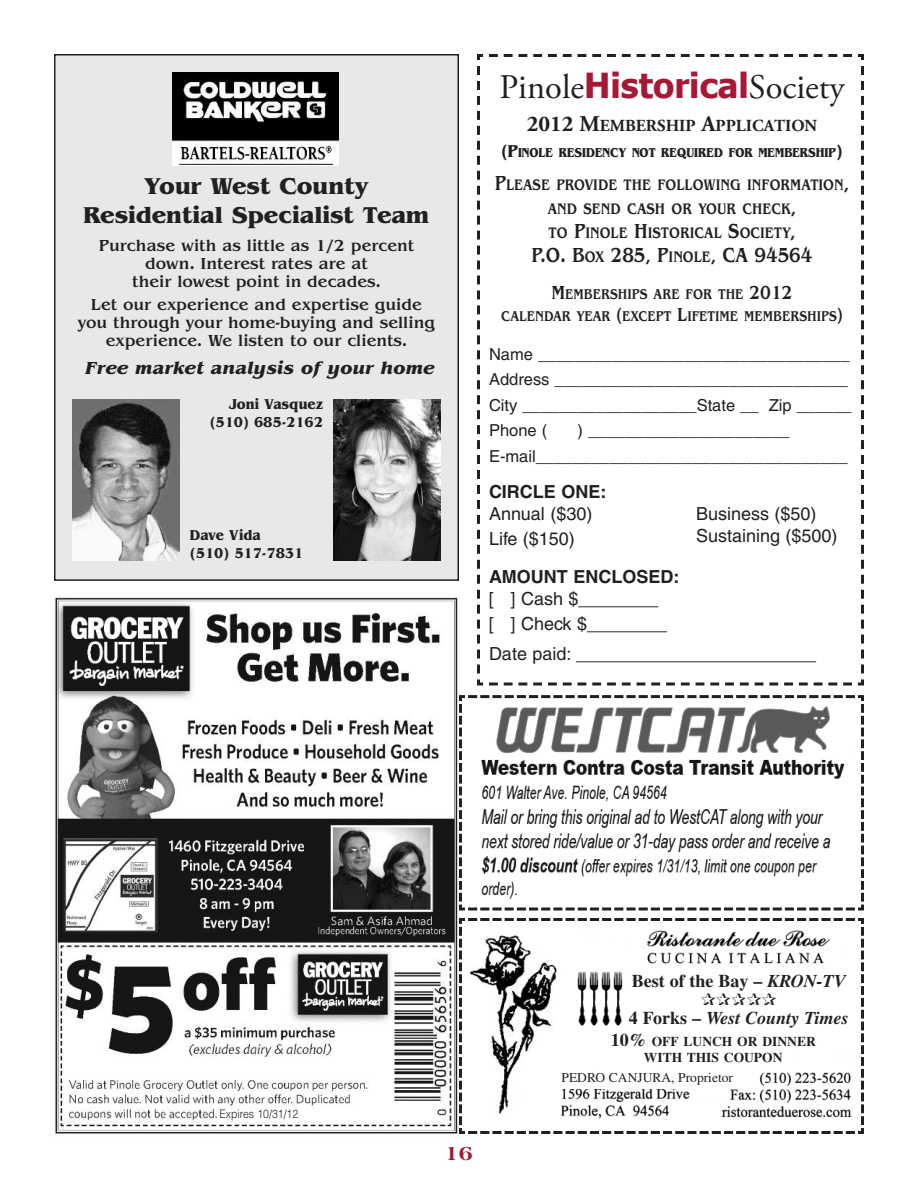
<style>
.page{position:relative;width:918px;height:1188px;background:#fff}
.page>*{position:absolute;margin:0;border:0;box-sizing:border-box;transform-origin:0 0}
.t1{font:34.5px "Adobe Garamond Pro";color:#231f20}
.t2{font:700 24px/28.8px "Benguiat";color:#231f20;text-align:center}
.t3{font:500 21px "Benguiat";color:#231f20;scale:.85 1}
.t4{font:800 21px "Americana";color:#a61836}
.t5{font:18px/21.6px "Helvetica";color:#231f20}
.t6{font:italic 700 18px "Benguiat";color:#231f20}
.t7{font:700 18px "Helvetica";color:#231f20}
.t8{font:italic 700 18px "Times";color:#231f20}
.t9{font:700 18px "Times";color:#231f20}
.t10{font:700 16.8px "Adobe Garamond Pro";color:#231f20}
.t11{font:16.5px/25.5px "Helvetica";color:#231f20}
.t12{font:500 16.5px/18px "Benguiat";color:#231f20;text-align:center}
.t13{font:16.5px "Zapf Dingbats";color:#231f20}
.t14{font:500 15.75px/24px "Benguiat";color:#231f20;text-align:center;scale:.85 1}
.t15{font:700 15px/18px "Benguiat";color:#231f20;text-align:right;scale:.9 1}
.t16{font:500 14.7px/22.5px "Benguiat";color:#231f20;text-align:center;scale:.85 1}
.t17{font:700 13.5px "Benguiat";color:#231f20;scale:.85 1}
.t18{font:700 13.5px/16.5px "Times";color:#231f20;text-align:center}
.t19{font:13.5px "Times";color:#231f20}
.t20{font:300 11.7px "Helvetica";color:#231f20;scale:.89 1}
.s1{font-family:"Tahoma";font-weight:700;color:#a61836}
.s2{font-size:22.5px}
.s3{font-size:18px}
.s4{font-size:21px}
.s5{font-size:15.75px}
.s6{font-size:19.5px}
.s7{font-style:italic}
.s8{font-style:normal}
</style>
<div class="page">
<svg style="left:477px;top:54px;width:387px;height:632px"></svg>
<div style="left:488px;top:70px;width:368px;height:74px;background:#fff"></div>
<div style="left:488px;top:174px;width:368px;height:102px;background:#fff"></div>
<div style="left:694px;top:506px;width:162px;height:54px;background:#fff"></div>
<div style="left:488px;top:568px;width:368px;height:104px;background:#fff"></div>
<div style="left:488px;top:284px;width:368px;height:55px;background:#fff"></div>
<hr style="left:852px;top:291px;width:4px;height:169px;background:#fff">
<div style="left:488px;top:346px;width:368px;height:158px;background:#fff"></div>
<div style="left:488px;top:506px;width:162px;height:54px;background:#fff"></div>
<img style="left:54px;top:597px;width:404px;height:537px">
<div style="left:55px;top:55px;width:403px;height:525px;background:#e7e8e9"></div>
<div style="left:54px;top:54px;width:405px;height:527px;border:2px solid #231f20"></div>
<img style="left:173px;top:72px;width:165px;height:92px">
<img style="left:72px;top:399px;width:108px;height:162px">
<img style="left:333px;top:399px;width:108px;height:162px">
<svg style="left:459px;top:695px;width:405px;height:439px"></svg>
<div style="left:501px;top:930px;width:354px;height:198px;background:#fff"></div>
<img style="left:561px;top:930px;width:291px;height:189px">
<div style="left:627px;top:973px;width:223px;height:58px;background:#fff"></div>
<div style="left:557px;top:1071px;width:178px;height:17px;background:#fff"></div>
<svg style="left:576px;top:970px;width:12px;height:60px"></svg>
<img style="left:578px;top:971px;width:8px;height:54px">
<svg style="left:588px;top:970px;width:12px;height:60px"></svg>
<img style="left:590px;top:971px;width:8px;height:54px">
<svg style="left:600px;top:970px;width:12px;height:60px"></svg>
<img style="left:602px;top:971px;width:8px;height:54px">
<svg style="left:612px;top:970px;width:12px;height:60px"></svg>
<img style="left:614px;top:971px;width:8px;height:54px">
<img style="left:466px;top:932px;width:91px;height:186px">
<h1 class="t1" style="left:499px;top:74px;width:347px">Pinole<span class="s1">Historical</span>Society</h1>
<p class="t10" style="left:527px;top:119px;width:292px"><span class="s2">2012 M</span>EMBERSHIP <span class="s2">A</span>PPLICATION</p>
<p class="t17" style="left:501px;top:147px;width:403px"><span class="s3">(P</span>INOLE RESIDENCY NOT REQUIRED FOR MEMBERSHIP<span class="s3">)</span></p>
<p class="t14" style="left:495px;top:175px;width:419px"><span class="s4">P</span>LEASE PROVIDE THE FOLLOWING INFORMATION<span class="s4">,<br></span>AND SEND CASH OR YOUR CHECK<span class="s4">,<br></span>TO <span class="s4">P</span>INOLE <span class="s4">H</span>ISTORICAL <span class="s4">S</span>OCIETY<span class="s4">,</span></p>
<p class="t3" style="left:531px;top:248px;width:332px">P.O. B<span class="s5">OX</span> 285, P<span class="s5">INOLE</span>, CA 94564</p>
<h2 class="t2" style="left:84px;top:174px;width:347px">Your West County<br>Residential Specialist Team</h2>
<p class="t12" style="left:99px;top:238px;width:317px">Purchase with as little as 1/2 percent down. Interest rates are at<br>their lowest point in decades.</p>
<p class="t16" style="left:501px;top:284px;width:403px"><span class="s6">M</span>EMBERSHIPS ARE FOR THE <span class="s6">2012<br></span>CALENDAR YEAR <span class="s6">(</span>EXCEPT <span class="s6">L</span>IFETIME MEMBERSHIPS<span class="s6">)</span></p>
<p class="t12" style="left:78px;top:297px;width:359px">Let our experience and expertise guide you through your home-buying and selling experience. We listen to our clients.</p>
<p class="t6" style="left:85px;top:362px;width:351px">Free market analysis of your home</p>
<p class="t11" style="left:489px;top:343px;width:364px">Name __________________________________ Address ________________________________ City ___________________State __ Zip ______ Phone (</p>
<p class="t15" style="left:210px;top:397px;width:127px">Joni Vasquez (510) 685-2162</p>
<p class="t11" style="left:489px;top:419px;width:360px;text-indent:88px">) ______________________<br>E-mail__________________________________</p>
<p class="t7" style="left:489px;top:485px;width:119px">CIRCLE ONE:</p>
<p class="t5" style="left:489px;top:505px;width:105px">Annual ($30)</p>
<p class="t5" style="left:696px;top:505px;width:143px">Business ($50)<br>Sustaining ($500)</p>
<p class="t15" style="left:190px;top:527px;width:80px">Dave Vida</p>
<p class="t5" style="left:489px;top:530px;width:87px">Life ($150)</p>
<p class="t15" style="left:190px;top:545px;width:127px">(510) 517-7831</p>
<p class="t7" style="left:489px;top:570px;width:192px">AMOUNT ENCLOSED:</p>
<p class="t5" style="left:489px;top:587px;width:180px;line-height:25.5px">[ ] Cash $________ [ ] Check $________</p>
<p class="t5" style="left:489px;top:645px;width:329px">Date paid: ________________________</p>
<p class="t9" style="left:632px;top:975px;width:215px">Best of the Bay – <span class="s7">KRON-TV</span></p>
<p class="t13" style="left:701px;top:990px;width:78px">✰✰✰✰✰</p>
<p class="t8" style="left:629px;top:1011px;width:222px"><span class="s8">4 Forks –</span> West County Times</p>
<p class="t18" style="left:611px;top:1034px;width:207px"><span class="s3">10%</span> OFF LUNCH OR DINNER<br>WITH THIS COUPON</p>
<p class="t20" style="left:219px;top:1107px;width:90px">Expires 10/31/12</p>
<p class="t4" style="left:445px;top:1144px;width:30px">16</p>
<p class="t19" style="left:562px;top:1073px;width:173px">PEDRO CANJURA, Proprietor</p>
</div>
